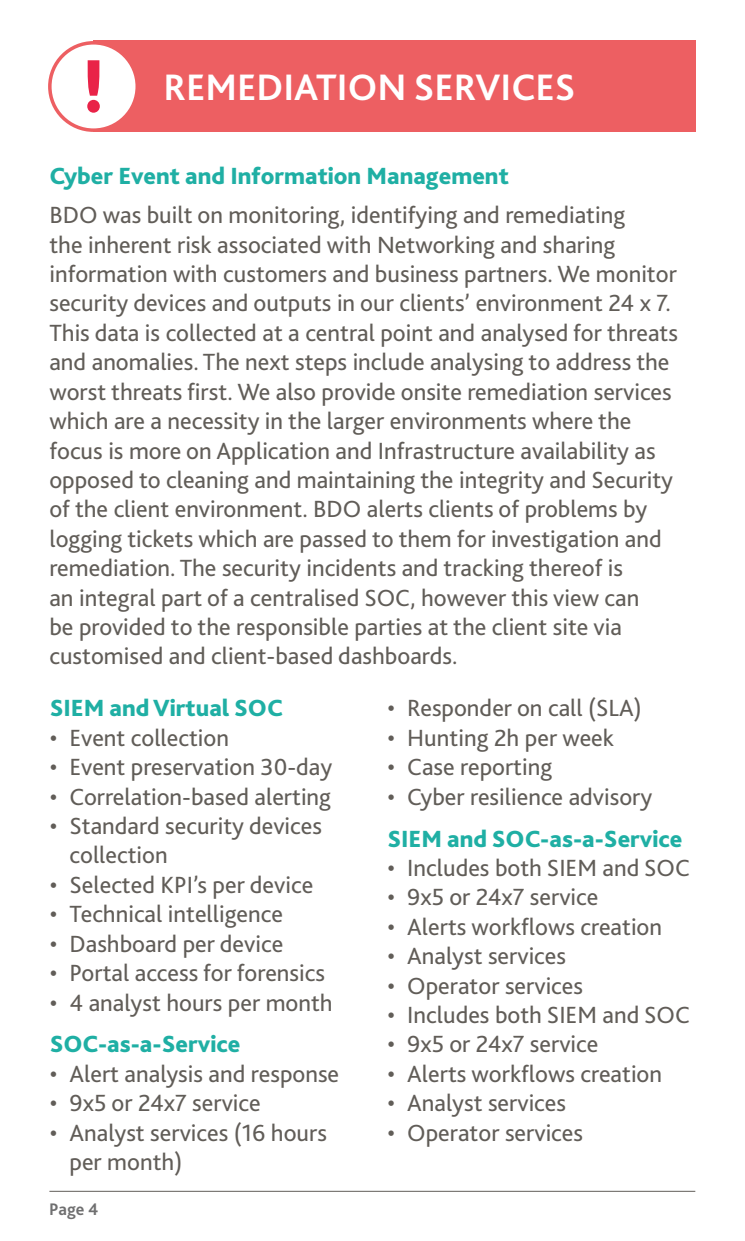
<style>
.page{position:relative;width:745px;height:1241px;background:#fff}
.page>*{position:absolute;margin:0;border:0;box-sizing:border-box;transform-origin:0 0}
.A__Main_Headings{font:700 38.5px "Bliss 2";color:#fff}
.Paragraph_Style_1{font:24.5px/29.4px "Bliss 2";color:#615d58}
.A__Body{font:800 24.5px "Bliss 2";color:#1fafa4}
.A__Body-2{font:700 17.5px "Bliss 2";color:#6f6f70}
</style>
<div class="page">
<hr style="left:49px;top:1190px;width:645px;height:1px;background:#615d58">
<div style="left:93px;top:41px;width:602px;height:91px;background:#ed5f62"></div>
<div style="left:50px;top:43px;width:87px;height:87px;background:#fff;border-radius:50%"></div>
<div style="left:48px;top:41px;width:91px;height:91px;border:4px solid #ed5f62;border-radius:50%"></div>
<svg style="left:87px;top:60px;width:13px;height:53px"></svg>
<p class="A__Main_Headings" style="left:163px;top:64px;width:413px">REMEDIATION SERVICES</p>
<p class="A__Body" style="left:49px;top:160px;width:460px">Cyber Event and Information Management</p>
<p class="Paragraph_Style_1" style="left:49px;top:200px;width:629px">BDO was built on monitoring, identifying and remediating<br>the inherent risk associated with Networking and sharing information with customers and business partners. We monitor security devices and outputs in our clients’ environment 24 x 7.<br>This data is collected at a central point and analysed for threats and anomalies. The next steps include analysing to address the worst threats first. We also provide onsite remediation services which are a necessity in the larger environments where the focus is more on Application and Infrastructure availability as opposed to cleaning and maintaining the integrity and Security of the client environment. BDO alerts clients of problems by logging tickets which are passed to them for investigation and remediation. The security incidents and tracking thereof is<br>an integral part of a centralised SOC, however this view can<br>be provided to the responsible parties at the client site via customised and client-based dashboards.</p>
<p class="A__Body" style="left:50px;top:693px;width:235px">SIEM and Virtual SOC</p>
<p class="Paragraph_Style_1" style="left:50px;top:722px;width:181px">• Event collection</p>
<p class="Paragraph_Style_1" style="left:50px;top:751px;width:284px">• Event preservation 30-day</p>
<p class="Paragraph_Style_1" style="left:50px;top:781px;width:283px">• Correlation-based alerting</p>
<p class="Paragraph_Style_1" style="left:69px;top:810px;width:254px;text-indent:-20px">• Standard security devices collection</p>
<p class="Paragraph_Style_1" style="left:50px;top:869px;width:265px">• Selected KPI’s per device</p>
<p class="Paragraph_Style_1" style="left:50px;top:898px;width:235px">• Technical intelligence</p>
<p class="Paragraph_Style_1" style="left:50px;top:928px;width:235px">• Dashboard per device</p>
<p class="Paragraph_Style_1" style="left:50px;top:957px;width:277px">• Portal access for forensics</p>
<p class="Paragraph_Style_1" style="left:50px;top:986px;width:284px">• 4 analyst hours per month</p>
<p class="Paragraph_Style_1" style="left:387px;top:692px;width:256px">• Responder on call (SLA)</p>
<p class="Paragraph_Style_1" style="left:387px;top:722px;width:228px">• Hunting 2h per week</p>
<p class="Paragraph_Style_1" style="left:387px;top:751px;width:166px">• Case reporting</p>
<p class="Paragraph_Style_1" style="left:387px;top:781px;width:266px">• Cyber resilience advisory</p>
<p class="A__Body" style="left:387px;top:823px;width:296px">SIEM and SOC-as-a-Service</p>
<p class="Paragraph_Style_1" style="left:387px;top:852px;width:304px">• Includes both SIEM and SOC</p>
<p class="Paragraph_Style_1" style="left:387px;top:881px;width:212px">• 9x5 or 24x7 service</p>
<p class="Paragraph_Style_1" style="left:387px;top:911px;width:276px">• Alerts workflows creation</p>
<p class="Paragraph_Style_1" style="left:387px;top:940px;width:180px">• Analyst services</p>
<p class="Paragraph_Style_1" style="left:387px;top:970px;width:197px">• Operator services</p>
<p class="Paragraph_Style_1" style="left:387px;top:999px;width:304px">• Includes both SIEM and SOC</p>
<p class="Paragraph_Style_1" style="left:387px;top:1028px;width:212px">• 9x5 or 24x7 service</p>
<p class="Paragraph_Style_1" style="left:387px;top:1058px;width:276px">• Alerts workflows creation</p>
<p class="Paragraph_Style_1" style="left:387px;top:1087px;width:180px">• Analyst services</p>
<p class="Paragraph_Style_1" style="left:387px;top:1117px;width:197px">• Operator services</p>
<p class="A__Body" style="left:50px;top:1028px;width:192px">SOC-as-a-Service</p>
<p class="Paragraph_Style_1" style="left:50px;top:1058px;width:291px">• Alert analysis and response</p>
<p class="Paragraph_Style_1" style="left:50px;top:1087px;width:212px">• 9x5 or 24x7 service</p>
<p class="Paragraph_Style_1" style="left:69px;top:1117px;width:259px;text-indent:-20px">• Analyst services (16 hours per month)</p>
<p class="A__Body-2" style="left:49px;top:1197px;width:51px">Page 4</p>
</div>
